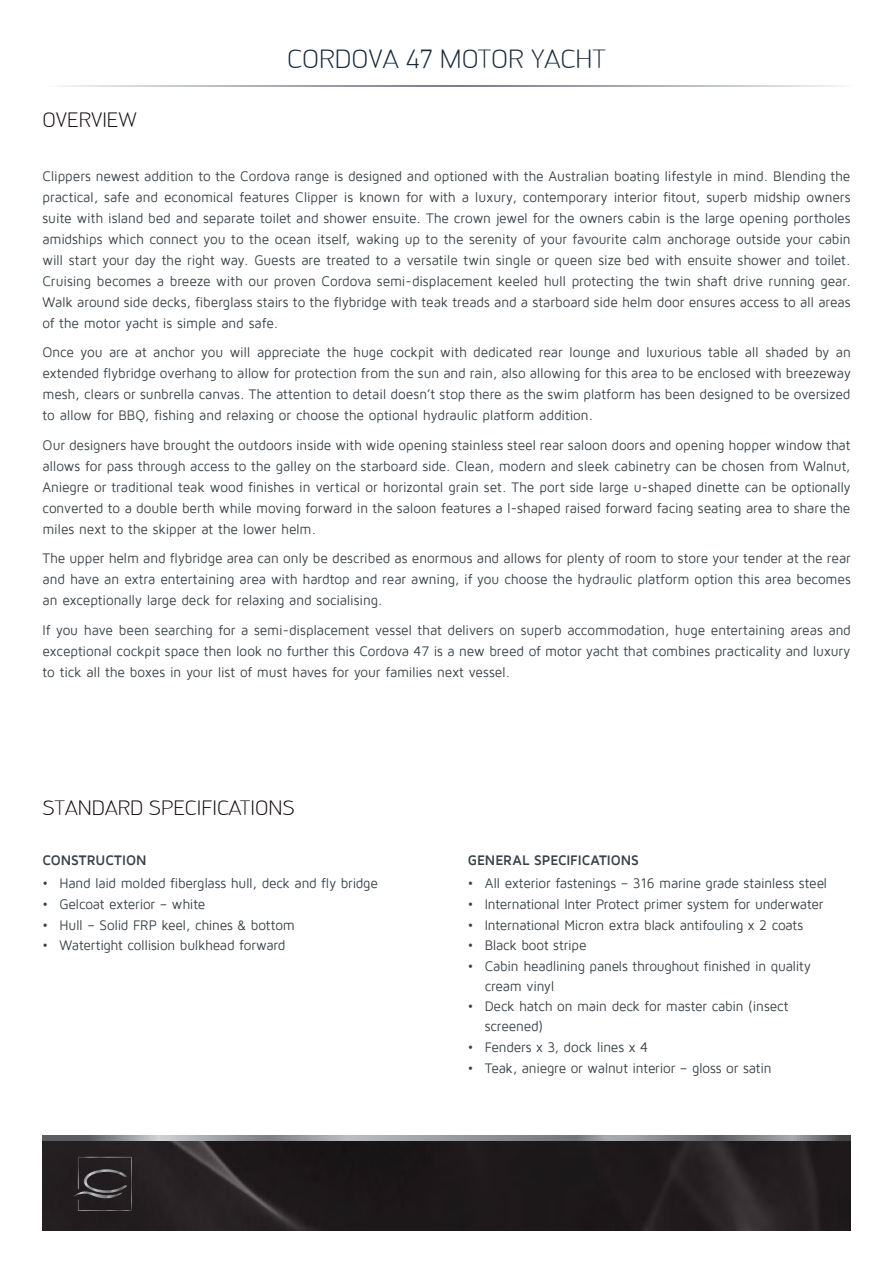
<style>
.page{position:relative;width:893px;height:1263px;background:#fff}
.page>*{position:absolute;margin:0;border:0;box-sizing:border-box;transform-origin:0 0}
.t1{font:25.65px "Engel Lightltd";color:#1b2b39;scale:1.11 1}
.t2{font:20.25px "Engel Lightltd";color:#130c0e;scale:1.11 1}
.t3{font:14.25px/21px "Maven Pro";letter-spacing:-.01em;color:#394147;text-align:justify;scale:.95 1}
.t4{font:700 14.25px "Maven Pro";letter-spacing:-.005em;color:#394147;scale:.95 1}
</style>
<div class="page">
<svg style="left:59px;top:85px;width:783px;height:1px"></svg>
<img style="left:43px;top:1140px;width:807px;height:90px">
<svg style="left:43px;top:1135px;width:807px;height:5px;background:#8e9092"></svg>
<svg style="left:73px;top:1157px;width:59px;height:54px;background:#332f30"></svg>
<h2 class="t2" style="left:43px;top:112px;width:86px">OVERVIEW</h2>
<h1 class="t1" style="left:287px;top:49px;width:289px">CORDOVA 47 MOTOR YACHT</h1>
<p class="t3" style="left:43px;top:165px;width:852px">Clippers newest addition to the Cordova range is designed and optioned with the Australian boating lifestyle in mind. Blending the practical, safe and economical features Clipper is known for with a luxury, contemporary interior fitout, superb midship owners suite with island bed and separate toilet and shower ensuite. The crown jewel for the owners cabin is the large opening portholes amidships which connect you to the ocean itself, waking up to the serenity of your favourite calm anchorage outside your cabin will start your day the right way. Guests are treated to a versatile twin single or queen size bed with ensuite shower and toilet.<br>Cruising becomes a breeze with our proven Cordova semi-displacement keeled hull protecting the twin shaft drive running gear.<br>Walk around side decks, fiberglass stairs to the flybridge with teak treads and a starboard side helm door ensures access to all areas of the motor yacht is simple and safe.</p>
<p class="t3" style="left:43px;top:341px;width:852px">Once you are at anchor you will appreciate the huge cockpit with dedicated rear lounge and luxurious table all shaded by an extended flybridge overhang to allow for protection from the sun and rain, also allowing for this area to be enclosed with breezeway mesh, clears or sunbrella canvas. The attention to detail doesn’t stop there as the swim platform has been designed to be oversized to allow for BBQ, fishing and relaxing or choose the optional hydraulic platform addition.</p>
<p class="t3" style="left:42px;top:434px;width:852px">Our designers have brought the outdoors inside with wide opening stainless steel rear saloon doors and opening hopper window that allows for pass through access to the galley on the starboard side. Clean, modern and sleek cabinetry can be chosen from Walnut, Aniegre or traditional teak wood finishes in vertical or horizontal grain set. The port side large u-shaped dinette can be optionally converted to a double berth while moving forward in the saloon features a l-shaped raised forward facing seating area to share the miles next to the skipper at the lower helm.</p>
<p class="t3" style="left:42px;top:547px;width:852px">The upper helm and flybridge area can only be described as enormous and allows for plenty of room to store your tender at the rear and have an extra entertaining area with hardtop and rear awning, if you choose the hydraulic platform option this area becomes an exceptionally large deck for relaxing and socialising.</p>
<p class="t3" style="left:42px;top:619px;width:852px">If you have been searching for a semi-displacement vessel that delivers on superb accommodation, huge entertaining areas and exceptional cockpit space then look no further this Cordova 47 is a new breed of motor yacht that combines practicality and luxury to tick all the boxes in your list of must haves for your families next vessel.</p>
<h2 class="t2" style="left:43px;top:801px;width:229px">STANDARD SPECIFICATIONS</h2>
<p class="t4" style="left:42px;top:851px;width:111px">CONSTRUCTION</p>
<p class="t3" style="left:43px;top:872px;width:355px">• Hand laid molded fiberglass hull, deck and fly bridge</p>
<p class="t3" style="left:43px;top:893px;width:173px">• Gelcoat exterior – white</p>
<p class="t3" style="left:43px;top:914px;width:267px">• Hull – Solid FRP keel, chines &amp; bottom</p>
<p class="t3" style="left:43px;top:934px;width:257px">• Watertight collision bulkhead forward</p>
<p class="t4" style="left:468px;top:851px;width:182px">GENERAL SPECIFICATIONS</p>
<p class="t3" style="left:468px;top:872px;width:380px">• All exterior fastenings – 316 marine grade stainless steel</p>
<p class="t3" style="left:468px;top:893px;width:376px">• International Inter Protect primer system for underwater</p>
<p class="t3" style="left:468px;top:914px;width:355px">• International Micron extra black antifouling x 2 coats</p>
<p class="t3" style="left:468px;top:934px;width:127px">• Black boot stripe</p>
<p class="t3" style="left:485px;top:956px;width:345px;line-height:19.5px;text-indent:-17px">• Cabin headlining panels throughout finished in quality cream vinyl</p>
<p class="t3" style="left:485px;top:996px;width:321px;line-height:19.5px;text-indent:-17px">• Deck hatch on main deck for master cabin (insect screened)</p>
<p class="t3" style="left:468px;top:1036px;width:191px">• Fenders x 3, dock lines x 4</p>
<p class="t3" style="left:468px;top:1057px;width:321px">• Teak, aniegre or walnut interior – gloss or satin</p>
</div>
